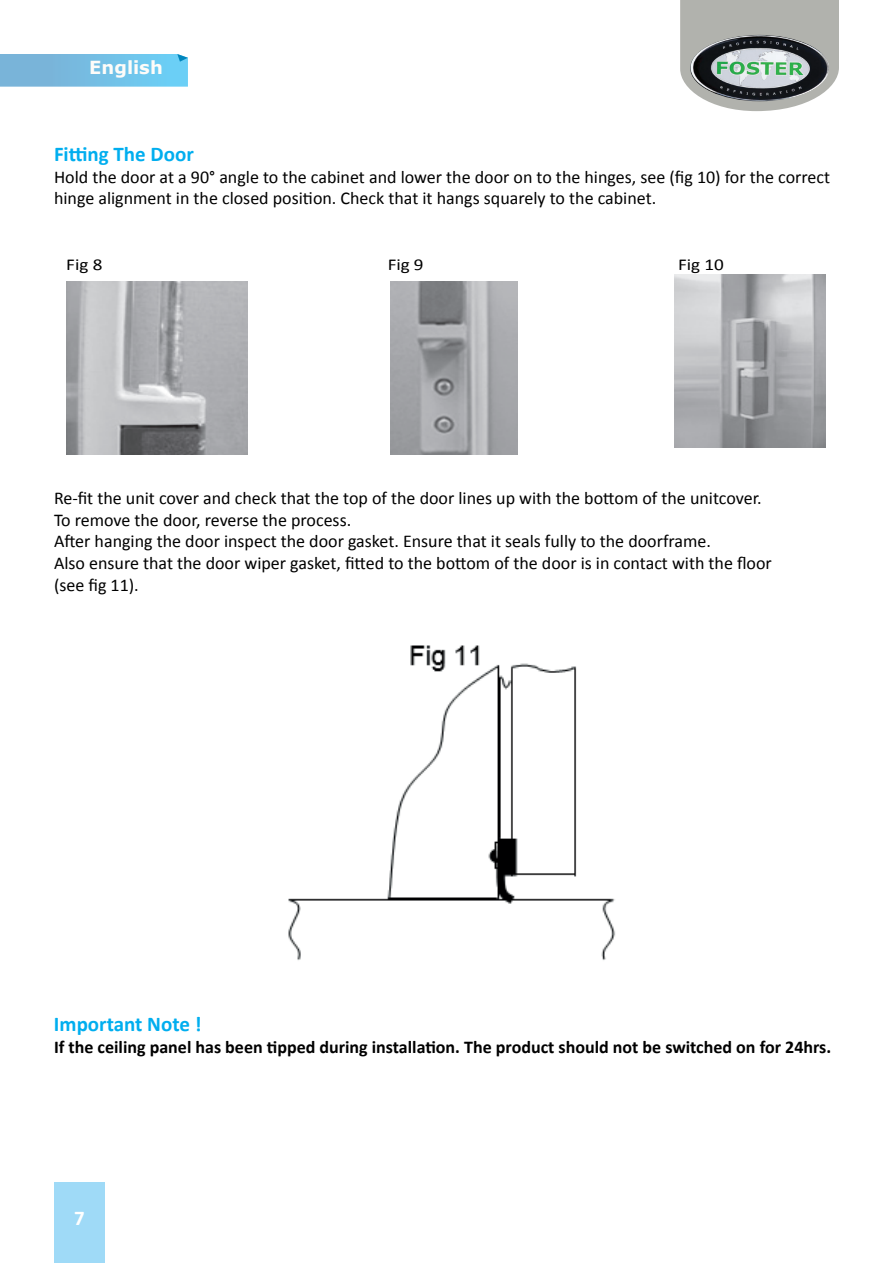
<style>
.page{position:relative;width:893px;height:1263px;background:#fff}
.page>*{position:absolute;margin:0;border:0;box-sizing:border-box;transform-origin:0 0}
.t1{font:700 21px "Calibri";color:#00aeef}
.t2{font:700 21px "Calibri";color:#fff}
.t3{font:18px/21.6px "Calibri";color:#000}
.t4{font:700 18px "Calibri";color:#000}
.t5{font:700 18px "Verdana";color:#fefcf9}
.t6{font:16.65px "Calibri";color:#000001;scale:1.15 1}
</style>
<div class="page">
<svg style="left:680px;top:0;width:159px;height:111px;background:#bcbdb9"></svg>
<img style="left:690px;top:35px;width:139px;height:66px">
<img style="left:674px;top:274px;width:152px;height:174px">
<img style="left:66px;top:281px;width:181px;height:174px">
<img style="left:391px;top:281px;width:126px;height:173px">
<img style="left:288px;top:645px;width:328px;height:315px">
<div style="left:54px;top:1182px;width:51px;height:81px;background:#9fdaf7"></div>
<svg style="left:0;top:54px;width:188px;height:33px;background:#74bfe4"></svg>
<p class="t5" style="left:89px;top:55px;width:75px">English</p>
<p class="t1" style="left:54px;top:141px;width:141px">Fitting The Door</p>
<p class="t3" style="left:54px;top:166px;width:778px">Hold the door at a 90° angle to the cabinet and lower the door on to the hinges, see (fig 10) for the correct hinge alignment in the closed position. Check that it hangs squarely to the cabinet.</p>
<p class="t6" style="left:66px;top:254px;width:33px">Fig 8</p>
<p class="t6" style="left:388px;top:254px;width:33px">Fig 9</p>
<p class="t6" style="left:678px;top:254px;width:41px">Fig 10</p>
<p class="t3" style="left:54px;top:487px;width:719px">Re-fit the unit cover and check that the top of the door lines up with the bottom of the unitcover.<br>To remove the door, reverse the process.<br>After hanging the door inspect the door gasket. Ensure that it seals fully to the doorframe.<br>Also ensure that the door wiper gasket, fitted to the bottom of the door is in contact with the floor (see fig 11).</p>
<p class="t1" style="left:54px;top:1011px;width:149px">Important Note !</p>
<p class="t4" style="left:54px;top:1035px;width:779px">If the ceiling panel has been tipped during installation. The product should not be switched on for 24hrs.</p>
<p class="t2" style="left:74px;top:1204px;width:12px">7</p>
</div>
